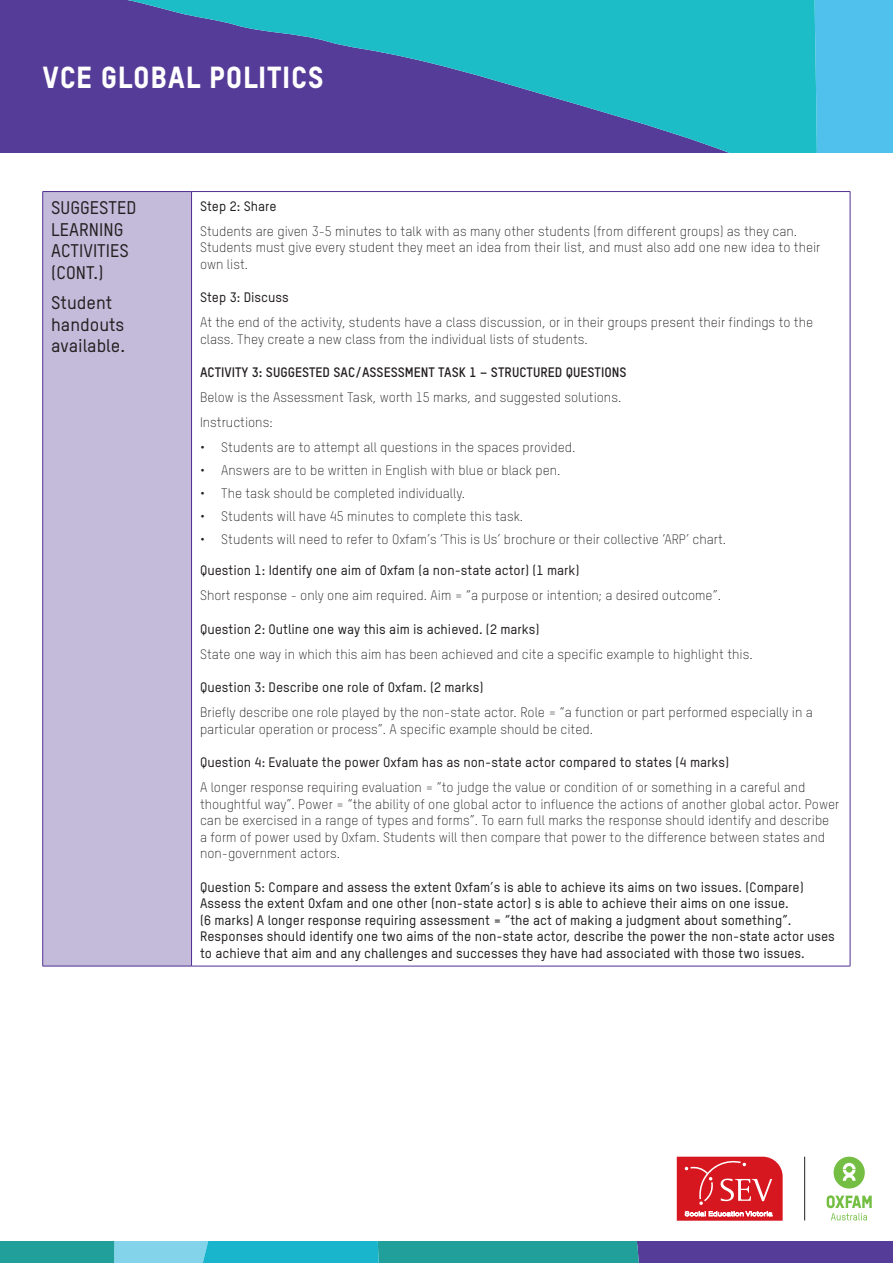
<style>
.page{position:relative;width:893px;height:1263px;background:#fff}
.page>*{position:absolute;margin:0;border:0;box-sizing:border-box;transform-origin:0 0}
.t1{font:30px "Oxfam TSTARPRO Headline";letter-spacing:.02em;color:#fff}
.t2{font:500 18px/21.6px "Oxfam TSTARPRO";color:#231f20}
.t3{font:300 13.5px/16.5px "Oxfam TSTARPRO";color:#231f20}
.t4{font:500 13.5px/16.5px "Oxfam TSTARPRO";color:#231f20}
.t5{font:700 13.5px "Oxfam TSTARPRO";color:#231f20}
</style>
<div class="page">
<div style="left:817px;top:0;width:76px;height:152px;background:#50c1ec"></div>
<svg style="left:0;top:0;width:817px;height:152px;background:#3c74ac"></svg>
<svg style="left:0;top:1242px;width:893px;height:21px;background:#378cab"></svg>
<svg style="left:677px;top:1157px;width:106px;height:64px;background:#dc383f"></svg>
<svg style="left:834px;top:1157px;width:31px;height:31px"></svg>
<svg style="left:827px;top:1195px;width:45px;height:25px"></svg>
<hr style="left:804px;top:1157px;width:1px;height:63px;background:#231f20">
<div style="left:43px;top:192px;width:149px;height:774px;background:#c4bada"></div>
<hr style="left:43px;top:191px;width:149px;height:1px;background:#502e92">
<hr style="left:42px;top:192px;width:1px;height:774px;background:#502e92">
<hr style="left:192px;top:191px;width:658px;height:1px;background:#502e92">
<hr style="left:191px;top:192px;width:1px;height:774px;background:#502e92">
<hr style="left:850px;top:192px;width:1px;height:774px;background:#502e92">
<hr style="left:43px;top:966px;width:149px;height:1px;background:#502e92">
<hr style="left:192px;top:966px;width:658px;height:1px;background:#502e92">
<h1 class="t1" style="left:43px;top:59px;width:283px">VCE GLOBAL POLITICS</h1>
<h2 class="t2" style="left:51px;top:197px;width:87px">SUGGESTED<br>LEARNING<br>ACTIVITIES (CONT.)</h2>
<h2 class="t2" style="left:51px;top:291px;width:75px">Student handouts available.</h2>
<p class="t4" style="left:200px;top:197px;width:78px">Step 2: Share</p>
<p class="t3" style="left:200px;top:222px;width:622px">Students are given 3-5 minutes to talk with as many other students (from different groups) as they can.<br>Students must give every student they meet an idea from their list, and must also add one new idea to their own list.</p>
<p class="t4" style="left:200px;top:289px;width:90px">Step 3: Discuss</p>
<p class="t3" style="left:200px;top:314px;width:615px">At the end of the activity, students have a class discussion, or in their groups present their findings to the class. They create a new class from the individual lists of students.</p>
<p class="t5" style="left:200px;top:364px;width:428px">ACTIVITY 3: SUGGESTED SAC/ASSESSMENT TASK 1 – STRUCTURED QUESTIONS</p>
<p class="t3" style="left:200px;top:385px;width:423px;line-height:25px">Below is the Assessment Task, worth 15 marks, and suggested solutions.<br>Instructions:</p>
<p class="t3" style="left:200px;top:439px;width:377px">• Students are to attempt all questions in the spaces provided.</p>
<p class="t3" style="left:200px;top:462px;width:362px">• Answers are to be written in English with blue or black pen.</p>
<p class="t3" style="left:200px;top:485px;width:267px">• The task should be completed individually.</p>
<p class="t3" style="left:200px;top:508px;width:325px">• Students will have 45 minutes to complete this task.</p>
<p class="t3" style="left:200px;top:530px;width:528px">• Students will need to refer to Oxfam’s ‘This is Us’ brochure or their collective ‘ARP’ chart.</p>
<p class="t4" style="left:200px;top:562px;width:381px">Question 1: Identify one aim of Oxfam (a non-state actor) (1 mark)</p>
<p class="t3" style="left:200px;top:587px;width:522px">Short response - only one aim required. Aim = “a purpose or intention; a desired outcome”.</p>
<p class="t4" style="left:200px;top:620px;width:341px">Question 2: Outline one way this aim is achieved. (2 marks)</p>
<p class="t3" style="left:200px;top:645px;width:554px">State one way in which this aim has been achieved and cite a specific example to highlight this.</p>
<p class="t4" style="left:200px;top:679px;width:285px">Question 3: Describe one role of Oxfam. (2 marks)</p>
<p class="t3" style="left:200px;top:704px;width:614px">Briefly describe one role played by the non-state actor. Role = “a function or part performed especially in a particular operation or process”. A specific example should be cited.</p>
<p class="t4" style="left:200px;top:754px;width:531px">Question 4: Evaluate the power Oxfam has as non-state actor compared to states (4 marks)</p>
<p class="t3" style="left:200px;top:779px;width:641px">A longer response requiring evaluation = “to judge the value or condition of or something in a careful and thoughtful way”. Power = “the ability of one global actor to influence the actions of another global actor. Power can be exercised in a range of types and forms”. To earn full marks the response should identify and describe a form of power used by Oxfam. Students will then compare that power to the difference between states and non-government actors.</p>
<p class="t4" style="left:200px;top:878px;width:636px">Question 5: Compare and assess the extent Oxfam’s is able to achieve its aims on two issues. (Compare)<br>Assess the extent Oxfam and one other (non-state actor) s is able to achieve their aims on one issue.<br>(6 marks) A longer response requiring assessment = “the act of making a judgment about something”.<br>Responses should identify one two aims of the non-state actor, describe the power the non-state actor uses to achieve that aim and any challenges and successes they have had associated with those two issues.</p>
</div>
